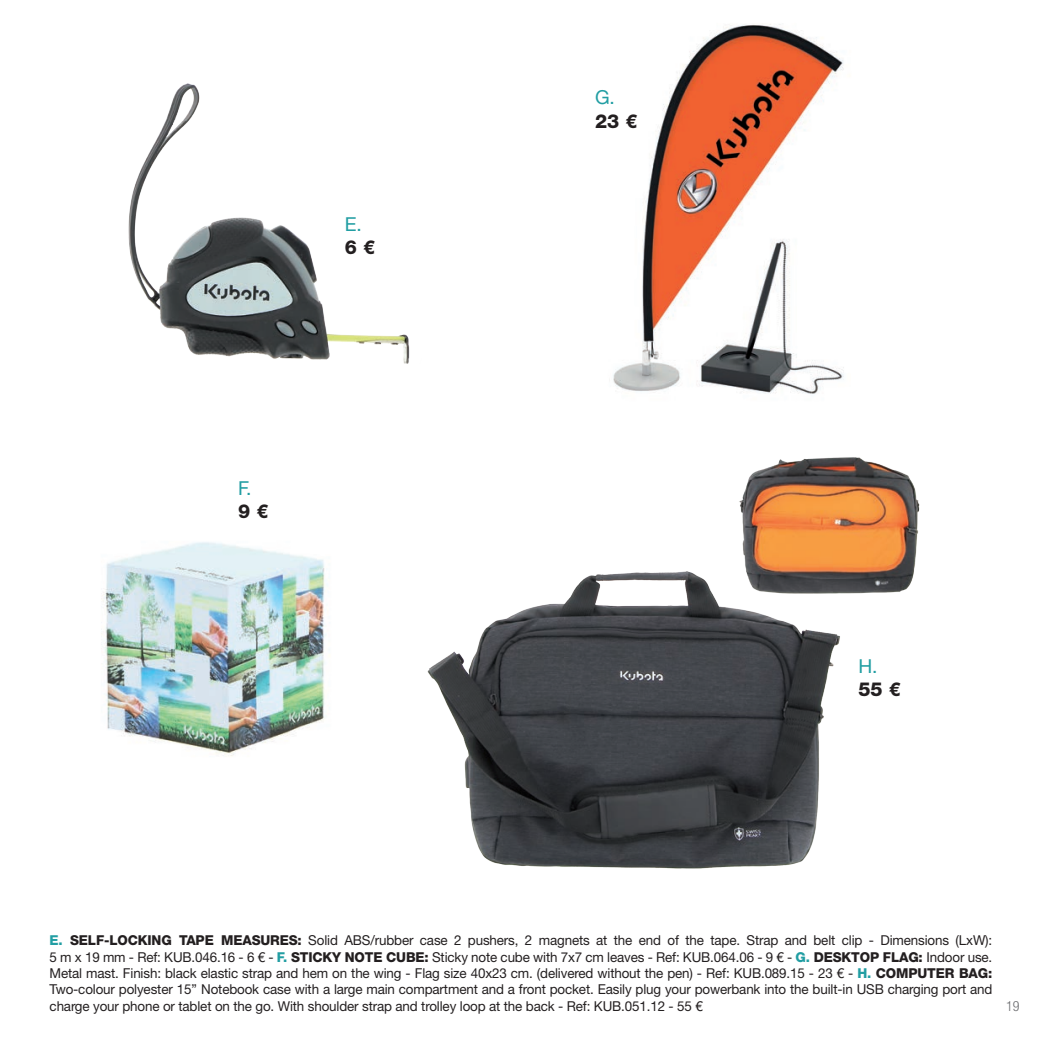
<style>
.page{position:relative;width:1042px;height:1042px;background:#fff}
.page>*{position:absolute;margin:0;border:0;box-sizing:border-box;transform-origin:0 0}
.t1{font:800 19.25px "Helvetica Neue LT";color:#231f20}
.t2{font:19.25px "Helvetica Neue LT";color:#229ea3}
.t3{font:300 condensed 14px "Helvetica Neue LT";color:#6c6d70}
.t4{font:13.65px/16.4px "Helvetica Neue LT";letter-spacing:-.01em;color:#231f20;text-align:justify}
.s1{font-weight:800;color:#229ea3}
.s2{font-weight:800}
</style>
<div class="page">
<img style="left:613px;top:24px;width:231px;height:370px">
<img style="left:128px;top:83px;width:282px;height:281px">
<img style="left:427px;top:571px;width:413px;height:298px">
<img style="left:727px;top:457px;width:193px;height:147px">
<img style="left:101px;top:542px;width:225px;height:214px">
<p class="t2" style="left:345px;top:213px;width:19px">E.</p>
<p class="t1" style="left:345px;top:236px;width:32px">6 €</p>
<p class="t2" style="left:238px;top:477px;width:15px">F.</p>
<p class="t1" style="left:238px;top:500px;width:32px">9 €</p>
<p class="t2" style="left:595px;top:86px;width:21px">G.</p>
<p class="t1" style="left:595px;top:109px;width:44px">23 €</p>
<p class="t2" style="left:858px;top:654px;width:21px">H.</p>
<p class="t1" style="left:858px;top:677px;width:44px">55 €</p>
<p class="t4" style="left:50px;top:932px;width:944px"><span class="s1">E.</span> <span class="s2">SELF-LOCKING TAPE MEASURES:</span> Solid ABS/rubber case 2 pushers, 2 magnets at the end of the tape. Strap and belt clip - Dimensions (LxW):<br>5 m x 19 mm - Ref: KUB.046.16 - 6 € - <span class="s1">F.</span> <span class="s2">STICKY NOTE CUBE:</span> Sticky note cube with 7x7 cm leaves - Ref: KUB.064.06 - 9 € - <span class="s1">G.</span> <span class="s2">DESKTOP FLAG:</span> Indoor use.<br>Metal mast. Finish: black elastic strap and hem on the wing - Flag size 40x23 cm. (delivered without the pen) - Ref: KUB.089.15 - 23 € - <span class="s1">H.</span> <span class="s2">COMPUTER BAG:<br></span>Two-colour polyester 15’’ Notebook case with a large main compartment and a front pocket. Easily plug your powerbank into the built-in USB charging port and charge your phone or tablet on the go. With shoulder strap and trolley loop at the back - Ref: KUB.051.12 - 55 €</p>
<p class="t3" style="left:1006px;top:998px;width:15px">19</p>
</div>
